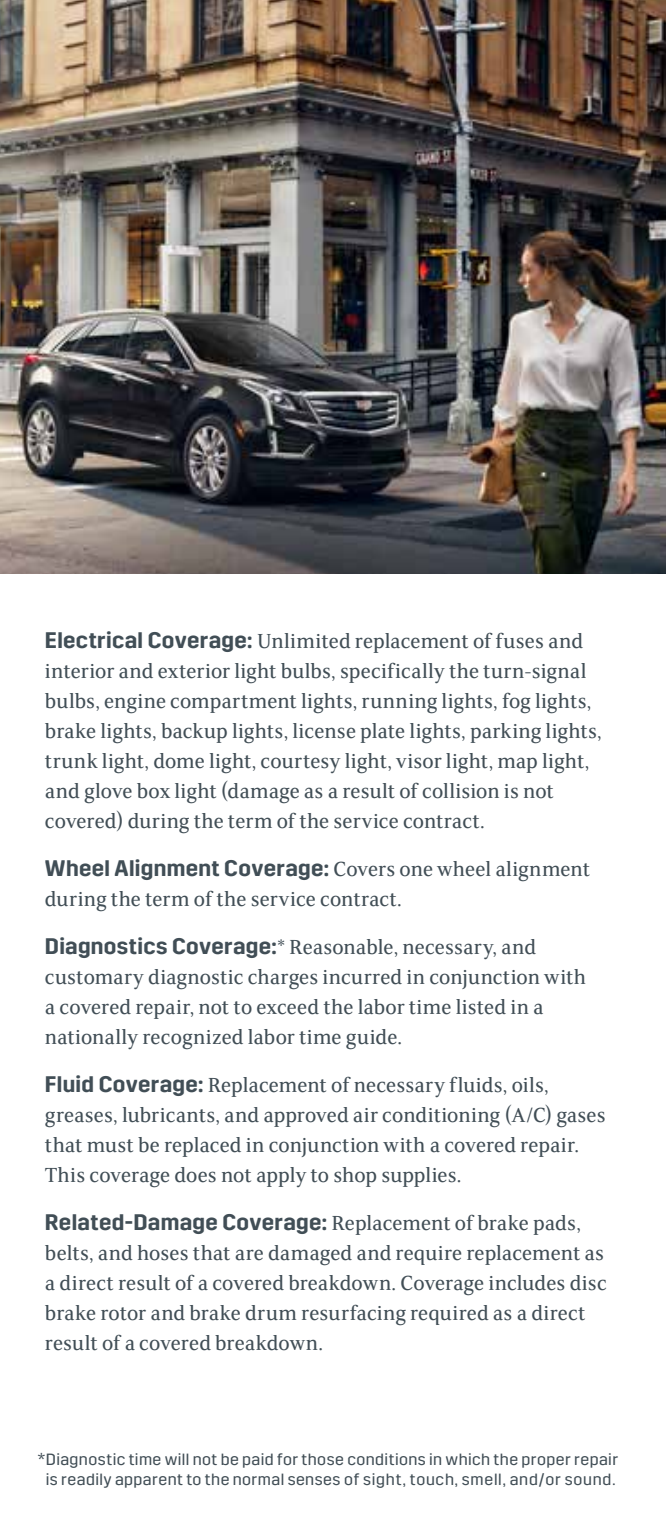
<style>
.page{position:relative;width:666px;height:1530px;background:#fff}
.page>*{position:absolute;margin:0;border:0;box-sizing:border-box;transform-origin:0 0}
.t1{font:22.5px/30px "Cadillac Serif";color:#414e56}
.t2{font:600 22.5px "Cadillac Sans A";letter-spacing:.015em;color:#414e56}
.t3{font:16.25px/20px "Cadillac Sans A";letter-spacing:.03em;color:#414e56;text-align:center}
.s1{font-family:"Cadillac Sans A";font-weight:600}
.s2{font-family:"Cadillac Serif";font-weight:400}
.s3{font-size:20px}
</style>
<div class="page">
<img style="left:0;top:0;width:666px;height:574px">
<p class="t1" style="left:45px;top:626px;width:558px"><span class="s1">Electrical Coverage:</span> Unlimited replacement of fuses and interior and exterior light bulbs, specifically the turn-signal bulbs, engine compartment lights, running lights, fog lights, brake lights, backup lights, license plate lights, parking lights, trunk light, dome light, courtesy light, visor light, map light, and glove box light (damage as a result of collision is not covered) during the term of the service contract.</p>
<p class="t2" style="left:45px;top:856px;width:546px">Wheel Alignment Coverage: <span class="s2">Covers one wheel alignment</span></p>
<p class="t1" style="left:45px;top:874px;width:493px;line-height:48px">during the term of the service contract.<br><span class="s1">Diagnostics Coverage:</span><span class="s3">*</span> Reasonable, necessary, and</p>
<p class="t1" style="left:45px;top:962px;width:543px">customary diagnostic charges incurred in conjunction with a covered repair, not to exceed the labor time listed in a nationally recognized labor time guide.</p>
<p class="t1" style="left:45px;top:1069px;width:562px"><span class="s1">Fluid Coverage:</span> Replacement of necessary fluids, oils, greases, lubricants, and approved air conditioning (A/C) gases that must be replaced in conjunction with a covered repair.<br>This coverage does not apply to shop supplies.</p>
<p class="t2" style="left:45px;top:1210px;width:537px">Related-Damage Coverage: <span class="s2">Replacement of brake pads,</span></p>
<p class="t1" style="left:45px;top:1237px;width:563px">belts, and hoses that are damaged and require replacement as a direct result of a covered breakdown. Coverage includes disc brake rotor and brake drum resurfacing required as a direct result of a covered breakdown.</p>
<p class="t3" style="left:37px;top:1449px;width:582px">*Diagnostic time will not be paid for those conditions in which the proper repair is readily apparent to the normal senses of sight, touch, smell, and/or sound.</p>
</div>
